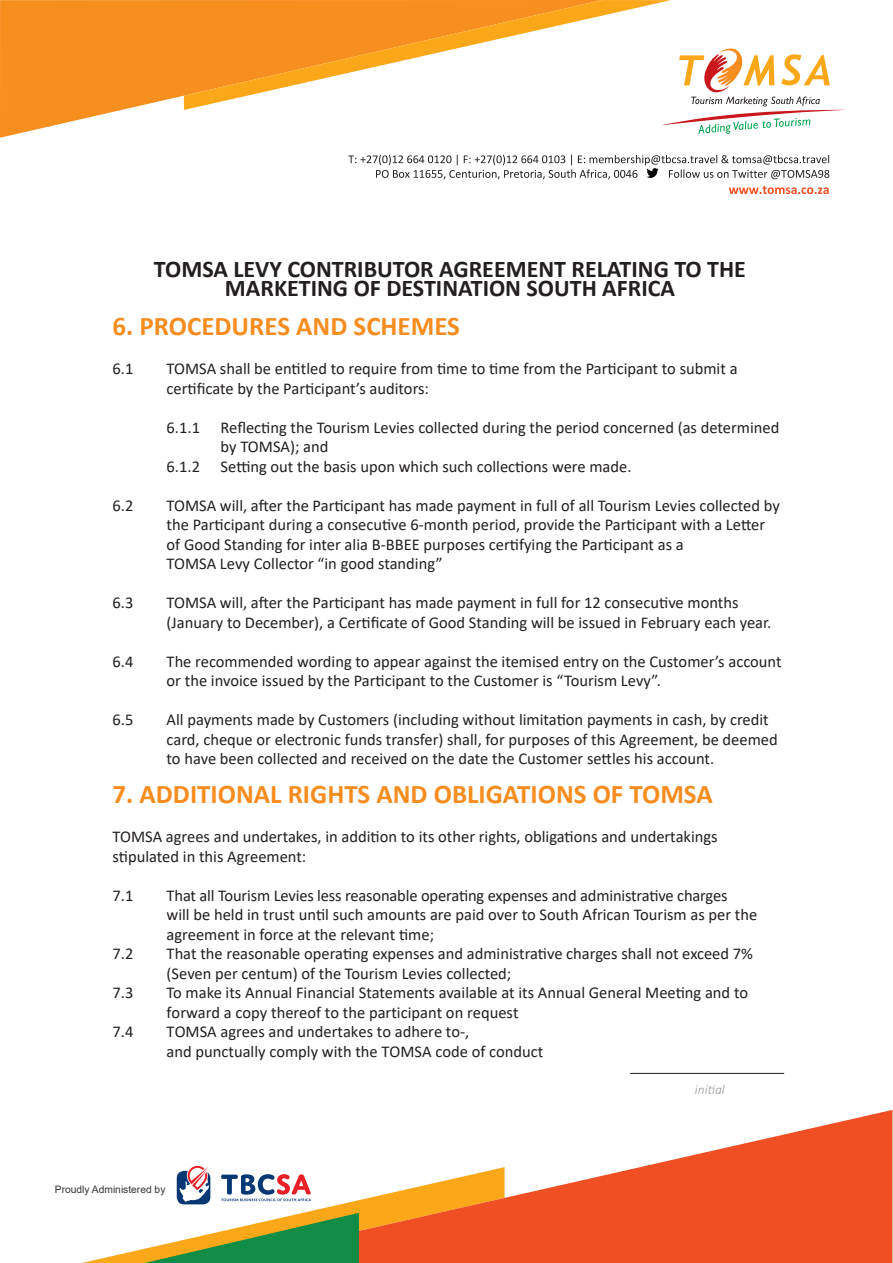
<style>
.page{position:relative;width:893px;height:1263px;background:#fff}
.page>*{position:absolute;margin:0;border:0;box-sizing:border-box;transform-origin:0 0}
.t1{font:700 27px "Calibri";color:#f78c1f}
.t2{font:700 24px/19.5px "Calibri";color:#231f20;text-align:center}
.t3{font:16.5px/19.5px "Calibri";color:#231f20}
.t4{font:italic 300 13.5px "Calibri";color:#939598}
.t5{font:10.2px "Arial";color:#383336}
</style>
<div class="page">
<svg style="left:729px;top:186px;width:100px;height:8px"></svg>
<svg style="left:662px;top:48px;width:184px;height:86px"></svg>
<svg style="left:505px;top:1110px;width:387px;height:153px;fill:#f04f24"></svg>
<svg style="left:0;top:0;width:184px;height:138px;fill:#f78f1f"></svg>
<svg style="left:184px;top:0;width:487px;height:110px"></svg>
<svg style="left:82px;top:1166px;width:423px;height:97px"></svg>
<svg style="left:348px;top:155px;width:481px;height:24px"></svg>
<hr style="left:630px;top:1073px;width:154px;height:1px;background:#231f20">
<p class="t2" style="left:154px;top:259px;width:594px">TOMSA LEVY CONTRIBUTOR AGREEMENT RELATING TO THE<br>MARKETING OF DESTINATION SOUTH AFRICA</p>
<p class="t1" style="left:113px;top:307px;width:349px">6. PROCEDURES AND SCHEMES</p>
<p class="t3" style="left:113px;top:359px;width:22px">6.1</p>
<p class="t3" style="left:167px;top:359px;width:572px">TOMSA shall be entitled to require from time to time from the Participant to submit a certificate by the Participant’s auditors:</p>
<p class="t3" style="left:221px;top:417px;width:560px;text-indent:-54px">6.1.1 Reflecting the Tourism Levies collected during the period concerned (as determined by TOMSA); and</p>
<p class="t3" style="left:167px;top:456px;width:466px">6.1.2 Setting out the basis upon which such collections were made.</p>
<p class="t3" style="left:113px;top:495px;width:22px">6.2</p>
<p class="t3" style="left:167px;top:495px;width:615px">TOMSA will, after the Participant has made payment in full of all Tourism Levies collected by the Participant during a consecutive 6-month period, provide the Participant with a Letter of Good Standing for inter alia B-BBEE purposes certifying the Participant as a<br>TOMSA Levy Collector “in good standing”</p>
<p class="t3" style="left:113px;top:593px;width:22px">6.3</p>
<p class="t3" style="left:167px;top:593px;width:606px">TOMSA will, after the Participant has made payment in full for 12 consecutive months (January to December), a Certificate of Good Standing will be issued in February each year.</p>
<p class="t3" style="left:113px;top:651px;width:22px">6.4</p>
<p class="t3" style="left:167px;top:651px;width:616px">The recommended wording to appear against the itemised entry on the Customer’s account or the invoice issued by the Participant to the Customer is “Tourism Levy”.</p>
<p class="t3" style="left:113px;top:710px;width:22px">6.5</p>
<p class="t3" style="left:167px;top:710px;width:613px">All payments made by Customers (including without limitation payments in cash, by credit card, cheque or electronic funds transfer) shall, for purposes of this Agreement, be deemed to have been collected and received on the date the Customer settles his account.</p>
<p class="t1" style="left:113px;top:775px;width:602px">7. ADDITIONAL RIGHTS AND OBLIGATIONS OF TOMSA</p>
<p class="t3" style="left:113px;top:827px;width:607px">TOMSA agrees and undertakes, in addition to its other rights, obligations and undertakings</p>
<p class="t3" style="left:113px;top:846px;width:195px">stipulated in this Agreement:</p>
<p class="t3" style="left:113px;top:885px;width:22px">7.1</p>
<p class="t3" style="left:167px;top:885px;width:592px">That all Tourism Levies less reasonable operating expenses and administrative charges<br>will be held in trust until such amounts are paid over to South African Tourism as per the agreement in force at the relevant time;<br>That the reasonable operating expenses and administrative charges shall not exceed 7% (Seven per centum) of the Tourism Levies collected;<br>To make its Annual Financial Statements available at its Annual General Meeting and to forward a copy thereof to the participant on request<br>TOMSA agrees and undertakes to adhere to-,<br>and punctually comply with the TOMSA code of conduct</p>
<p class="t3" style="left:113px;top:944px;width:22px">7.2</p>
<p class="t3" style="left:113px;top:983px;width:22px">7.3</p>
<p class="t3" style="left:113px;top:1022px;width:22px">7.4</p>
<p class="t5" style="left:55px;top:1182px;width:112px">Proudly Administered by</p>
<p class="t4" style="left:695px;top:1081px;width:31px">initial</p>
</div>
